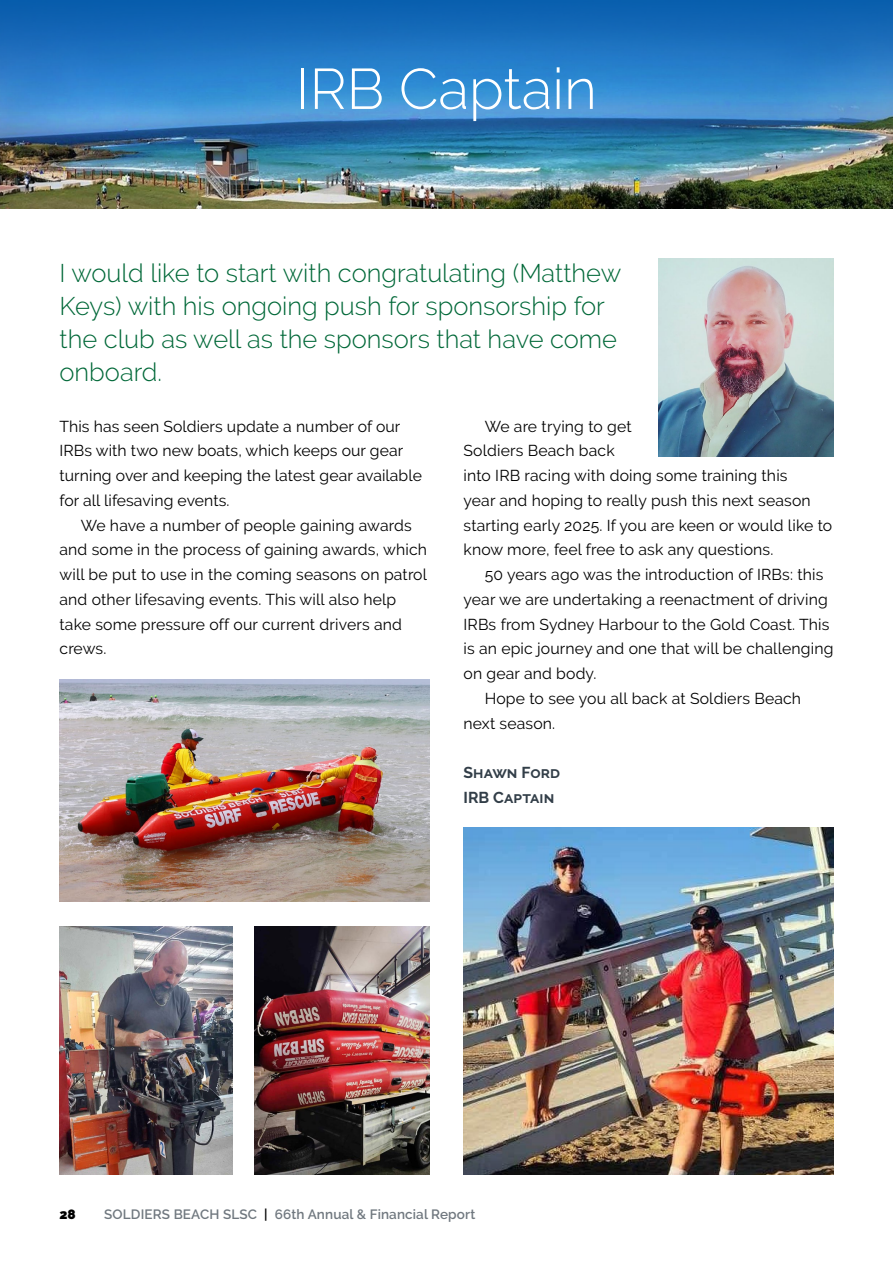
<style>
.page{position:relative;width:893px;height:1263px;background:#fff}
.page>*{position:absolute;margin:0;border:0;box-sizing:border-box;transform-origin:0 0}
.Straphead{font:300 57px "Raleway";color:#fff}
._0-Breakout{font:300 25.5px/33px "Raleway";color:#006838}
._0-Body_text{font:15.75px/24.8px "Raleway";letter-spacing:.01em;color:#000}
._0-Body_text_-_no_indent{font:15.75px/24.8px "Raleway";letter-spacing:.005em;color:#000}
._0-Author_Line{font:700 15.75px "Raleway";letter-spacing:.005em;color:#323e48}
.t1{font:600 13.5px "Raleway";letter-spacing:.01em;color:#70787f}
.t2{font:900 13.5px "Raleway";color:#000}
.s1{color:#000}
</style>
<div class="page">
<img style="left:0;top:0;width:893px;height:209px">
<img style="left:658px;top:258px;width:175px;height:198px">
<img style="left:463px;top:828px;width:370px;height:346px">
<img style="left:60px;top:679px;width:369px;height:223px">
<img style="left:60px;top:927px;width:172px;height:247px">
<img style="left:254px;top:927px;width:175px;height:247px">
<p class="Straphead" style="left:296px;top:56px;width:302px">IRB Captain</p>
<p class="_0-Breakout" style="left:60px;top:257px;width:563px">I would like to start with congratulating (Matthew Keys) with his ongoing push for sponsorship for the club as well as the sponsors that have come onboard.</p>
<p class="_0-Body_text_-_no_indent" style="left:60px;top:414px;width:364px">This has seen Soldiers update a number of our IRBs with two new boats, which keeps our gear turning over and keeping the latest gear available for all lifesaving events.</p>
<p class="_0-Body_text" style="left:60px;top:513px;width:369px;text-indent:21px">We have a number of people gaining awards and some in the process of gaining awards, which will be put to use in the coming seasons on patrol and other lifesaving events. This will also help take some pressure off our current drivers and crews.</p>
<p class="_0-Body_text" style="left:463px;top:414px;width:370px;text-indent:21px">We are trying to get<br>Soldiers Beach back<br>into IRB racing with doing some training this<br>year and hoping to really push this next season starting early 2025. If you are keen or would like to know more, feel free to ask any questions.</p>
<p class="_0-Body_text" style="left:463px;top:562px;width:371px;text-indent:21px">50 years ago was the introduction of IRBs: this year we are undertaking a reenactment of driving IRBs from Sydney Harbour to the Gold Coast. This is an epic journey and one that will be challenging on gear and body.</p>
<p class="_0-Body_text" style="left:463px;top:686px;width:339px;text-indent:21px">Hope to see you all back at Soldiers Beach next season.</p>
<p class="_0-Author_Line" style="left:463px;top:764px;width:98px">Shawn Ford</p>
<p class="_0-Author_Line" style="left:463px;top:788px;width:92px">IRB Captain</p>
<p class="t2" style="left:60px;top:1207px;width:18px">28</p>
<p class="t1" style="left:104px;top:1207px;width:373px">SOLDIERS BEACH SLSC <span class="s1">|</span> 66th Annual &amp; Financial Report</p>
</div>
